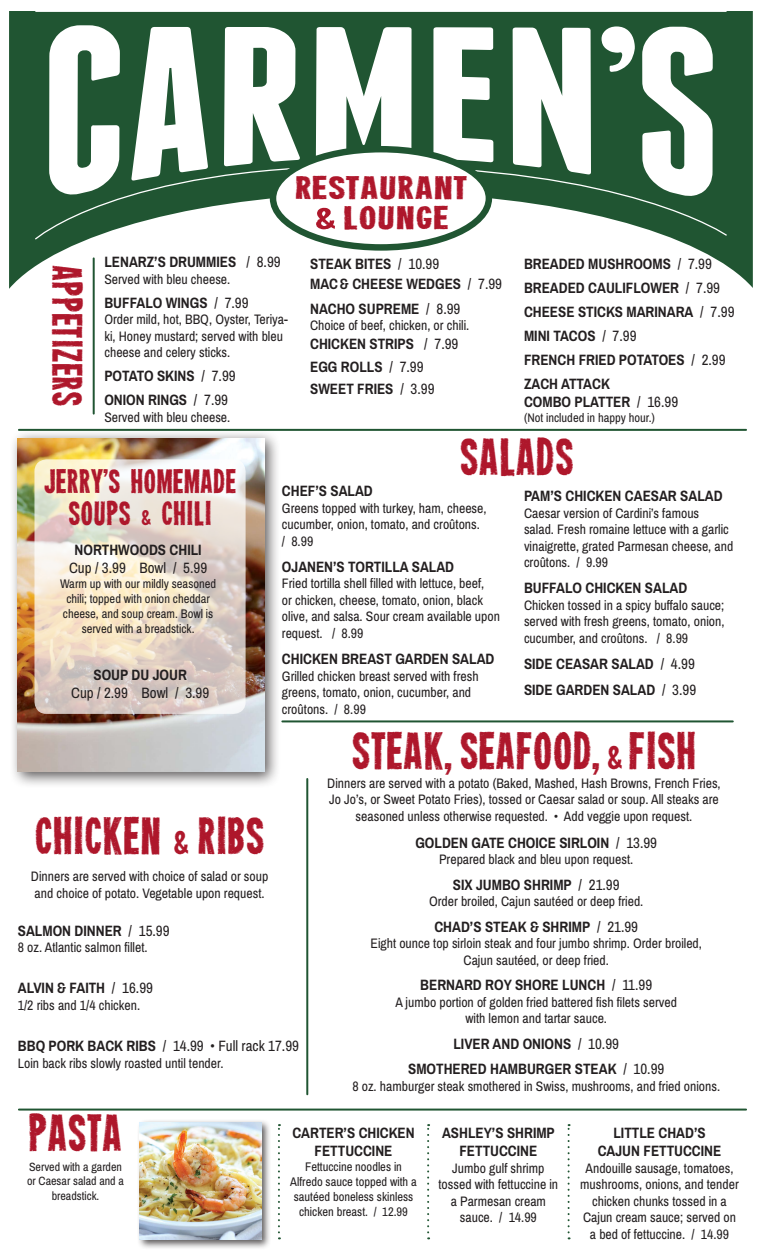
<style>
.page{position:relative;width:765px;height:1260px;background:#fff}
.page>*{position:absolute;margin:0;border:0;box-sizing:border-box;transform-origin:0 0}
.t1{font:46.5px "Heavyweight";color:#ae172b}
.t2{font:37.5px "Heavyweight";color:#ae172b}
.t3{font:30px "Heavyweight";color:#ae172b}
.t4{font:29px/30.4px "Heavyweight";color:#ae172b;text-align:center;scale:1.5 1}
.t5{font:700 15px/18px "Archivo Narrow";color:#231f20;text-align:center}
.t6{font:15px "Archivo Narrow";color:#231f20}
.t7{font:13.75px/16.5px "Archivo Narrow";color:#231f20}
.t8{font:12.5px/15px "Archivo Narrow";color:#231f20;text-align:center}
.t9{font:12px/14.4px "Archivo Narrow";color:#231f20;text-align:center}
.s1{font-size:42.62px}
.s2{font-weight:400}
.s3{font-weight:700}
</style>
<div class="page">
<svg style="left:9px;top:11px;width:744px;height:278px;fill:#205532"></svg>
<svg style="left:49px;top:25px;width:71px;height:140px"></svg>
<svg style="left:131px;top:27px;width:77px;height:138px"></svg>
<svg style="left:224px;top:27px;width:76px;height:138px"></svg>
<svg style="left:316px;top:27px;width:96px;height:132px"></svg>
<svg style="left:433px;top:27px;width:60px;height:135px"></svg>
<svg style="left:513px;top:28px;width:78px;height:137px"></svg>
<svg style="left:602px;top:26px;width:33px;height:46px"></svg>
<svg style="left:642px;top:27px;width:71px;height:138px"></svg>
<svg style="left:34px;top:165px;width:694px;height:75px"></svg>
<hr style="left:35px;top:11px;width:692px;height:1px;background:#fff">
<div style="left:273px;top:149px;width:216px;height:98px;background:#fff;border-radius:50%"></div>
<div style="left:270px;top:146px;width:222px;height:105px;border:6px solid #205532;border-radius:50%"></div>
<hr style="left:19px;top:429px;width:727px;height:2px;background:#205532">
<hr style="left:19px;top:1109px;width:727px;height:2px;background:#205532">
<hr style="left:93px;top:258px;width:2px;height:156px;background:#205532">
<hr style="left:306px;top:779px;width:2px;height:315px;background:#205532">
<svg style="left:278px;top:1124px;width:2px;height:115px"></svg>
<svg style="left:427px;top:1124px;width:2px;height:115px"></svg>
<svg style="left:568px;top:1124px;width:2px;height:115px"></svg>
<hr style="left:282px;top:720px;width:451px;height:2px;background:#205532">
<div style="left:9px;top:429px;width:272px;height:359px;background:#231f20;opacity:.75"></div>
<img style="left:18px;top:438px;width:246px;height:333px">
<svg style="left:34px;top:459px;width:212px;height:255px"></svg>
<div style="left:137px;top:1119px;width:135px;height:131px;background:#231f20;opacity:.75"></div>
<img style="left:140px;top:1122px;width:121px;height:117px">
<p class="t2" style="left:83px;top:265px;width:143px;rotate:90deg">APPETIZERS</p>
<p class="t4" style="left:295px;top:174px;width:117px">RESTAURANT <span class="s1">&amp;</span>LOUNGE</p>
<p class="t5" style="left:104px;top:253px;width:178px">LENARZ’S DRUMMIES <span class="s2">/ 8.99</span></p>
<p class="t7" style="left:104px;top:271px;width:127px">Served with bleu cheese.</p>
<p class="t5" style="left:104px;top:294px;width:146px">BUFFALO WINGS <span class="s2">/ 7.99</span></p>
<p class="t7" style="left:104px;top:312px;width:185px">Order mild, hot, BBQ, Oyster, Teriya&shy;ki, Honey mustard; served with bleu cheese and celery sticks.</p>
<p class="t5" style="left:104px;top:367px;width:133px">POTATO SKINS <span class="s2">/ 7.99</span></p>
<p class="t5" style="left:104px;top:391px;width:125px">ONION RINGS <span class="s2">/ 7.99</span></p>
<p class="t7" style="left:104px;top:409px;width:127px">Served with bleu cheese.</p>
<p class="t5" style="left:310px;top:255px;width:131px">STEAK BITES <span class="s2">/ 10.99</span></p>
<p class="t5" style="left:310px;top:275px;width:194px">MAC &amp; CHEESE WEDGES <span class="s2">/ 7.99</span></p>
<p class="t5" style="left:310px;top:299px;width:152px">NACHO SUPREME <span class="s2">/ 8.99</span></p>
<p class="t7" style="left:310px;top:317px;width:161px">Choice of beef, chicken, or chili.</p>
<p class="t5" style="left:310px;top:335px;width:150px">CHICKEN STRIPS <span class="s2">/ 7.99</span></p>
<p class="t5" style="left:310px;top:358px;width:115px">EGG ROLLS <span class="s2">/ 7.99</span></p>
<p class="t5" style="left:310px;top:380px;width:126px">SWEET FRIES <span class="s2">/ 3.99</span></p>
<p class="t5" style="left:524px;top:255px;width:189px">BREADED MUSHROOMS <span class="s2">/ 7.99</span></p>
<p class="t5" style="left:524px;top:279px;width:198px">BREADED CAULIFLOWER <span class="s2">/ 7.99</span></p>
<p class="t5" style="left:524px;top:303px;width:212px">CHEESE STICKS MARINARA <span class="s2">/ 7.99</span></p>
<p class="t5" style="left:524px;top:327px;width:114px">MINI TACOS <span class="s2">/ 7.99</span></p>
<p class="t5" style="left:524px;top:351px;width:203px">FRENCH FRIED POTATOES <span class="s2">/ 2.99</span></p>
<p class="t5" style="left:524px;top:375px;width:87px">ZACH ATTACK</p>
<p class="t5" style="left:524px;top:393px;width:156px">COMBO PLATTER <span class="s2">/ 16.99</span></p>
<p class="t8" style="left:524px;top:411px;width:133px">(Not included in happy hour.)</p>
<p class="t3" style="left:44px;top:469px;width:194px">JERRY’S HOMEMADE</p>
<p class="t3" style="left:68px;top:501px;width:145px">SOUPS &amp; CHILI</p>
<p class="t5" style="left:75px;top:541px;width:129px">NORTHWOODS CHILI</p>
<p class="t6" style="left:69px;top:558px;width:140px">Cup / 3.99 Bowl / 5.99</p>
<p class="t8" style="left:60px;top:576px;width:158px">Warm up with our mildly seasoned chili; topped with onion cheddar cheese, and soup cream. Bowl is served with a breadstick.</p>
<p class="t5" style="left:94px;top:666px;width:95px">SOUP DU JOUR</p>
<p class="t6" style="left:71px;top:684px;width:140px">Cup / 2.99 Bowl / 3.99</p>
<p class="t1" style="left:460px;top:437px;width:116px">SALADS</p>
<p class="t5" style="left:282px;top:482px;width:92px">CHEF’S SALAD</p>
<p class="t7" style="left:282px;top:500px;width:206px">Greens topped with turkey, ham, cheese, cucumber, onion, tomato, and croûtons.</p>
<p class="t7" style="left:282px;top:533px;width:33px">/ 8.99</p>
<p class="t5" style="left:282px;top:558px;width:174px">OJANEN’S TORTILLA SALAD</p>
<p class="t7" style="left:282px;top:575px;width:220px">Fried tortilla shell filled with lettuce, beef,<br>or chicken, cheese, tomato, onion, black olive, and salsa. Sour cream available upon request. / 8.99</p>
<p class="t5" style="left:282px;top:650px;width:214px">CHICKEN BREAST GARDEN SALAD</p>
<p class="t7" style="left:282px;top:668px;width:198px">Grilled chicken breast served with fresh greens, tomato, onion, cucumber, and croûtons. / 8.99</p>
<p class="t5" style="left:524px;top:487px;width:200px">PAM’S CHICKEN CAESAR SALAD</p>
<p class="t7" style="left:524px;top:505px;width:211px">Caesar version of Cardini’s famous<br>salad. Fresh romaine lettuce with a garlic vinaigrette, grated Parmesan cheese, and croûtons. / 9.99</p>
<p class="t5" style="left:524px;top:579px;width:165px">BUFFALO CHICKEN SALAD</p>
<p class="t7" style="left:524px;top:597px;width:202px;text-align:justify">Chicken tossed in a spicy buffalo sauce; served with fresh greens, tomato, onion, cucumber, and croûtons. / 8.99</p>
<p class="t5" style="left:524px;top:654px;width:172px">SIDE CEASAR SALAD <span class="s2">/ 4.99</span></p>
<p class="t5" style="left:524px;top:680px;width:174px">SIDE GARDEN SALAD <span class="s2">/ 3.99</span></p>
<p class="t1" style="left:351px;top:731px;width:347px">STEAK, SEAFOOD, &amp; FISH</p>
<p class="t1" style="left:35px;top:816px;width:231px">CHICKEN &amp; RIBS</p>
<p class="t7" style="left:31px;top:869px;width:239px">Dinners are served with choice of salad or soup and choice of potato. Vegetable upon request.</p>
<p class="t5" style="left:18px;top:922px;width:153px">SALMON DINNER <span class="s2">/ 15.99</span></p>
<p class="t7" style="left:18px;top:939px;width:131px">8 oz. Atlantic salmon fillet.</p>
<p class="t5" style="left:18px;top:979px;width:137px">ALVIN &amp; FAITH <span class="s2">/ 16.99</span></p>
<p class="t7" style="left:18px;top:997px;width:124px">1/2 ribs and 1/4 chicken.</p>
<p class="t6" style="left:18px;top:1037px;width:283px"><span class="s3">BBQ PORK BACK RIBS</span> / 14.99 • Full rack 17.99</p>
<p class="t7" style="left:18px;top:1055px;width:207px">Loin back ribs slowly roasted until tender.</p>
<p class="t7" style="left:327px;top:775px;width:395px;text-align:center">Dinners are served with a potato (Baked, Mashed, Hash Browns, French Fries,<br>Jo Jo’s, or Sweet Potato Fries), tossed or Caesar salad or soup. All steaks are seasoned unless otherwise requested. • Add veggie upon request.</p>
<p class="t5" style="left:415px;top:834px;width:243px">GOLDEN GATE CHOICE SIRLOIN <span class="s2">/ 13.99</span></p>
<p class="t7" style="left:439px;top:852px;width:196px">Prepared black and bleu upon request.</p>
<p class="t5" style="left:453px;top:876px;width:168px">SIX JUMBO SHRIMP <span class="s2">/ 21.99</span></p>
<p class="t7" style="left:429px;top:894px;width:216px">Order broiled, Cajun sautéed or deep fried.</p>
<p class="t5" style="left:434px;top:918px;width:205px">CHAD’S STEAK &amp; SHRIMP <span class="s2">/ 21.99</span></p>
<p class="t7" style="left:371px;top:936px;width:333px">Eight ounce top sirloin steak and four jumbo shrimp. Order broiled,</p>
<p class="t7" style="left:464px;top:952px;width:147px">Cajun sautéed, or deep fried.</p>
<p class="t5" style="left:420px;top:976px;width:233px">BERNARD ROY SHORE LUNCH <span class="s2">/ 11.99</span></p>
<p class="t7" style="left:396px;top:994px;width:283px">A jumbo portion of golden fried battered fish filets served</p>
<p class="t7" style="left:465px;top:1011px;width:143px">with lemon and tartar sauce.</p>
<p class="t5" style="left:453px;top:1035px;width:167px">LIVER AND ONIONS <span class="s2">/ 10.99</span></p>
<p class="t5" style="left:408px;top:1060px;width:258px">SMOTHERED HAMBURGER STEAK <span class="s2">/ 10.99</span></p>
<p class="t7" style="left:352px;top:1078px;width:369px">8 oz. hamburger steak smothered in Swiss, mushrooms, and fried onions.</p>
<p class="t1" style="left:28px;top:1113px;width:95px">PASTA</p>
<p class="t9" style="left:27px;top:1160px;width:98px">Served with a garden or Caesar salad and a breadstick.</p>
<p class="t5" style="left:292px;top:1124px;width:124px">CARTER’S CHICKEN<br>FETTUCCINE</p>
<p class="t8" style="left:290px;top:1160px;width:128px">Fettuccine noodles in<br>Alfredo sauce topped with a sautéed boneless skinless chicken breast. / 12.99</p>
<p class="t5" style="left:442px;top:1124px;width:114px">ASHLEY’S SHRIMP<br>FETTUCCINE</p>
<p class="t7" style="left:439px;top:1160px;width:121px;text-align:center">Jumbo gulf shrimp tossed with fettuccine in a Parmesan cream</p>
<p class="t7" style="left:460px;top:1209px;width:79px">sauce. / 14.99</p>
<p class="t5" style="left:613px;top:1124px;width:94px">LITTLE CHAD’S</p>
<p class="t5" style="left:598px;top:1142px;width:125px">CAJUN FETTUCCINE</p>
<p class="t7" style="left:580px;top:1160px;width:160px;text-align:center">Andouille sausage, tomatoes, mushrooms, onions, and tender chicken chunks tossed in a<br>Cajun cream sauce; served on a bed of fettuccine. / 14.99</p>
</div>
